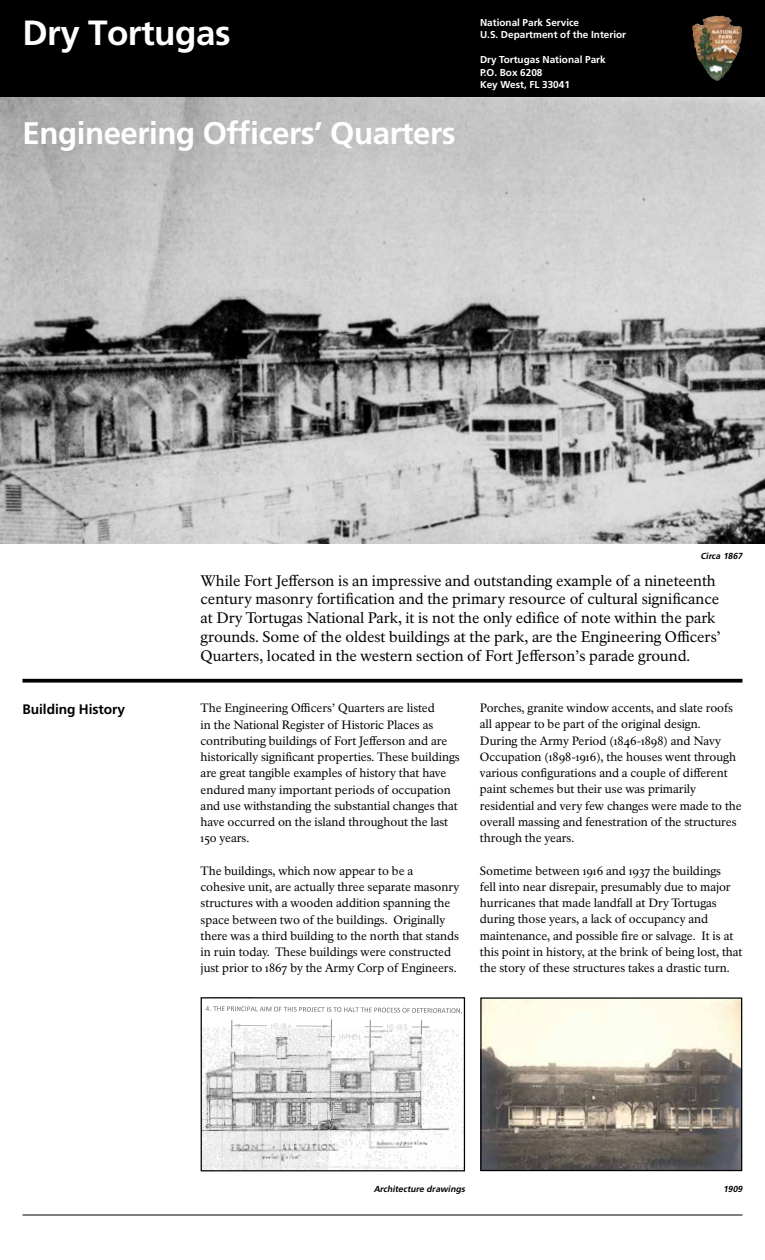
<style>
.page{position:relative;width:765px;height:1260px;background:#fff}
.page>*{position:absolute;margin:0;border:0;box-sizing:border-box;transform-origin:0 0}
.t1{font:700 35px "Frutiger LT Std";letter-spacing:-.015em;color:#fff}
.t2{font:700 31.25px "Frutiger LT Std";letter-spacing:-.015em;color:#fff}
.t3{font:15px/18.8px "NPS Rawlinson OT Old";color:#000}
.t4{font:700 13.75px "Frutiger LT Std";letter-spacing:-.005em;color:#000}
.t5{font:11.88px/16.2px "NPS Rawlinson OT Old";color:#000}
.t6{font:700 10px/12.5px "Frutiger LT Std";color:#fff}
.t7{font:italic 700 8.75px "Frutiger LT Std";color:#000101}
</style>
<div class="page">
<svg style="left:22px;top:679px;width:720px;height:4px;background:#1a1a1a"></svg>
<svg style="left:203px;top:1009px;width:260px;height:160px"></svg>
<svg style="left:206px;top:1006px;width:256px;height:8px"></svg>
<svg style="left:231px;top:1020px;width:199px;height:27px"></svg>
<div style="left:201px;top:997px;width:264px;height:174px;border:1px solid #000"></div>
<img style="left:482px;top:999px;width:258px;height:170px">
<div style="left:480px;top:997px;width:262px;height:174px;border:1px solid #000"></div>
<div style="left:0;top:0;width:765px;height:97px;background:#000"></div>
<img style="left:692px;top:16px;width:30px;height:42px">
<hr style="left:22px;top:1215px;width:720px;height:1px;background:#000">
<img style="left:0;top:97px;width:765px;height:447px">
<h1 class="t1" style="left:22px;top:12px;width:210px">Dry Tortugas</h1>
<p class="t6" style="left:480px;top:16px;width:148px">National Park Service<br>U.S. Department of the Interior</p>
<p class="t6" style="left:480px;top:53px;width:127px">Dry Tortugas National Park<br>P.O. Box 6208<br>Key West, FL 33041</p>
<h2 class="t2" style="left:23px;top:115px;width:435px">Engineering Officers’ Quarters</h2>
<p class="t7" style="left:701px;top:550px;width:45px">Circa 1867</p>
<p class="t3" style="left:201px;top:571px;width:522px">While Fort Jefferson is an impressive and outstanding example of a nineteenth century masonry fortification and the primary resource of cultural significance at Dry Tortugas National Park, it is not the only edifice of note within the park grounds. Some of the oldest buildings at the park, are the Engineering Officers’ Quarters, located in the western section of Fort Jefferson’s parade ground.</p>
<p class="t4" style="left:22px;top:701px;width:104px">Building History</p>
<p class="t5" style="left:201px;top:700px;width:261px">The Engineering Officers’ Quarters are listed<br>in the National Register of Historic Places as contributing buildings of Fort Jefferson and are historically significant properties. These buildings are great tangible examples of history that have endured many important periods of occupation and use withstanding the substantial changes that have occurred on the island throughout the last 150 years.</p>
<p class="t5" style="left:201px;top:863px;width:261px">The buildings, which now appear to be a cohesive unit, are actually three separate masonry structures with a wooden addition spanning the space between two of the buildings. Originally there was a third building to the north that stands in ruin today. These buildings were constructed just prior to 1867 by the Army Corp of Engineers.</p>
<p class="t5" style="left:480px;top:700px;width:263px">Porches, granite window accents, and slate roofs all appear to be part of the original design.<br>During the Army Period (1846-1898) and Navy Occupation (1898-1916), the houses went through various configurations and a couple of different paint schemes but their use was primarily residential and very few changes were made to the overall massing and fenestration of the structures through the years.</p>
<p class="t5" style="left:480px;top:863px;width:264px">Sometime between 1916 and 1937 the buildings<br>fell into near disrepair, presumably due to major hurricanes that made landfall at Dry Tortugas during those years, a lack of occupancy and maintenance, and possible fire or salvage. It is at this point in history, at the brink of being lost, that the story of these structures takes a drastic turn.</p>
<p class="t7" style="left:374px;top:1184px;width:95px">Architecture drawings</p>
<p class="t7" style="left:723px;top:1184px;width:23px">1909</p>
</div>
